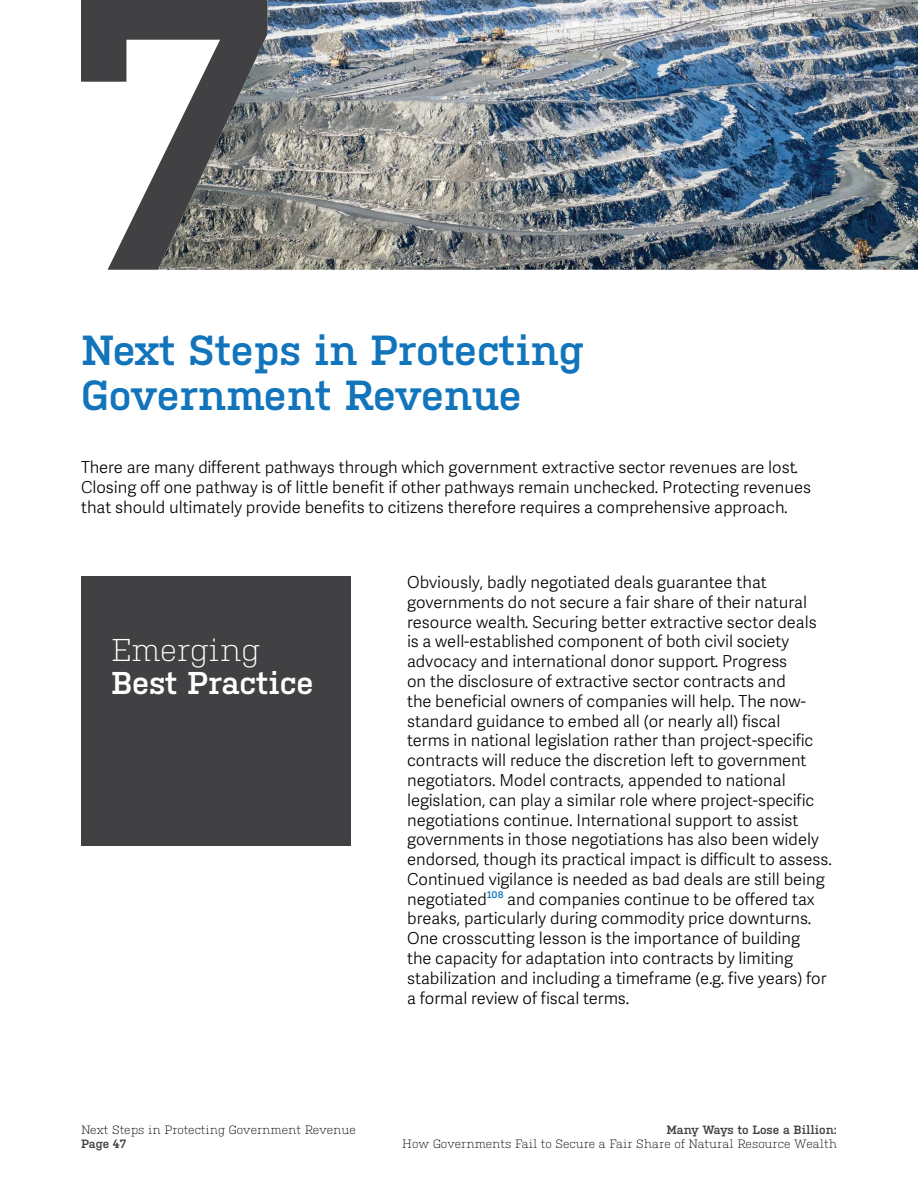
<style>
.page{position:relative;width:918px;height:1188px;background:#fff}
.page>*{position:absolute;margin:0;border:0;box-sizing:border-box;transform-origin:0 0}
.t1{font:600 42px/45px "Kulturista";color:#1275bc}
.t2{font:600 31.5px "Kulturista";color:#fff}
.t3{font:300 31.5px "Kulturista";color:#fff}
.t4{font:300 16.5px/19.8px "Adelle Sans";color:#000}
.t5{font:300 12px "Kulturista";letter-spacing:.005em;color:#000}
.t6{font:600 12px "Kulturista";letter-spacing:.005em;color:#414042}
</style>
<div class="page">
<img style="left:268px;top:0;width:650px;height:270px">
<div style="left:81px;top:576px;width:270px;height:270px;background:#414042"></div>
<svg style="left:81px;top:0;width:187px;height:270px"></svg>
<h1 class="t1" style="left:81px;top:324px;width:504px">Next Steps in Protecting<br>Government Revenue</h1>
<p class="t4" style="left:81px;top:457px;width:732px">There are many different pathways through which government extractive sector revenues are lost.<br>Closing off one pathway is of little benefit if other pathways remain unchecked. Protecting revenues that should ultimately provide benefits to citizens therefore requires a comprehensive approach.</p>
<h2 class="t3" style="left:111px;top:628px;width:150px">Emerging</h2>
<h2 class="t2" style="left:111px;top:660px;width:204px">Best Practice</h2>
<p class="t4" style="left:407px;top:572px;width:426px">Obviously, badly negotiated deals guarantee that governments do not secure a fair share of their natural resource wealth. Securing better extractive sector deals is a well-established component of both civil society advocacy and international donor support. Progress<br>on the disclosure of extractive sector contracts and<br>the beneficial owners of companies will help. The now&shy;standard guidance to embed all (or nearly all) fiscal<br>terms in national legislation rather than project-specific contracts will reduce the discretion left to government negotiators. Model contracts, appended to national legislation, can play a similar role where project-specific negotiations continue. International support to assist governments in those negotiations has also been widely endorsed, though its practical impact is difficult to assess.<br>Continued vigilance is needed as bad deals are still being negotiated<sup>108</sup> and companies continue to be offered tax breaks, particularly during commodity price downturns.<br>One crosscutting lesson is the importance of building<br>the capacity for adaptation into contracts by limiting stabilization and including a timeframe (e.g. five years) for a formal review of fiscal terms.</p>
<p class="t5" style="left:81px;top:1121px;width:276px">Next Steps in Protecting Government Revenue</p>
<p class="t6" style="left:81px;top:1135px;width:47px">Page 47</p>
<p class="t6" style="left:666px;top:1121px;width:172px">Many Ways to Lose a Billion:</p>
<p class="t5" style="left:402px;top:1135px;width:436px">How Governments Fail to Secure a Fair Share of Natural Resource Wealth</p>
</div>
